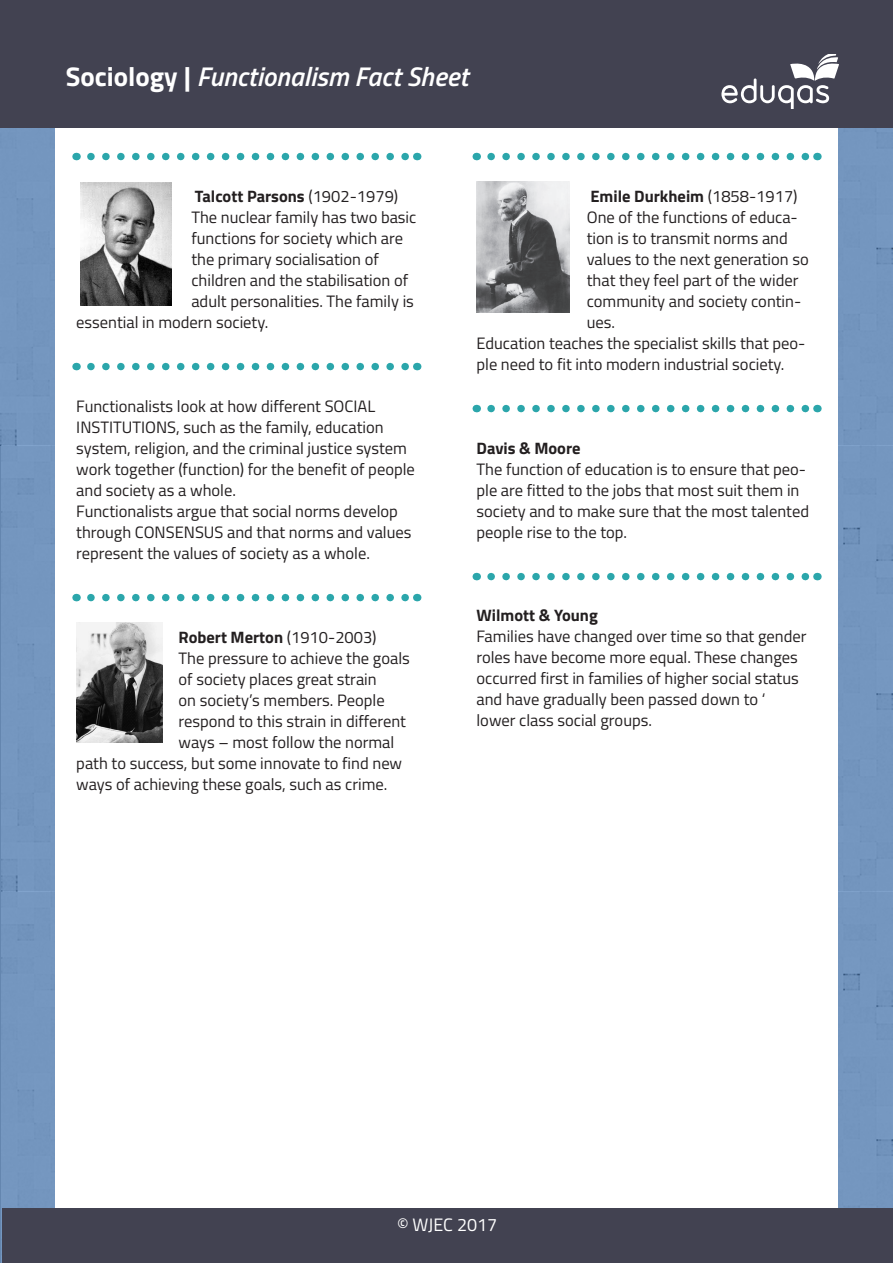
<style>
.page{position:relative;width:893px;height:1263px;background:#fff}
.page>*{position:absolute;margin:0;border:0;box-sizing:border-box;transform-origin:0 0}
.t1{font:italic 600 27px "Titillium Web";color:#fff}
.t2{font:18px "Titillium Web";color:#fff}
.t3{font:16.5px/21px "Titillium Web";color:#231f20}
.t4{font:700 16.5px "Titillium Web";color:#231f20}
.s1{font-weight:700;font-style:normal}
.s2{font-weight:400}
.s3{font-weight:700}
</style>
<div class="page">
<div style="left:1px;top:127px;width:892px;height:1136px;background:#7496bf"></div>
<div style="left:55px;top:103px;width:783px;height:1104px;background:#fff"></div>
<div style="left:0;top:0;width:893px;height:127px;background:#424251"></div>
<svg style="left:721px;top:54px;width:118px;height:54px"></svg>
<div style="left:2px;top:1208px;width:890px;height:54px;background:#424251"></div>
<svg style="left:91px;top:153px;width:318px;height:7px"></svg>
<svg style="left:91px;top:363px;width:318px;height:7px"></svg>
<svg style="left:91px;top:594px;width:318px;height:7px"></svg>
<img style="left:80px;top:183px;width:92px;height:123px">
<img style="left:76px;top:622px;width:86px;height:121px">
<svg style="left:491px;top:153px;width:318px;height:7px"></svg>
<svg style="left:491px;top:405px;width:318px;height:7px"></svg>
<svg style="left:491px;top:573px;width:318px;height:7px"></svg>
<img style="left:476px;top:182px;width:93px;height:131px">
<p class="t1" style="left:66px;top:56px;width:404px"><span class="s1">Sociology |</span> Functionalism Fact Sheet</p>
<p class="t4" style="left:195px;top:184px;width:205px">Talcott Parsons <span class="s2">(1902-1979)</span></p>
<p class="t3" style="left:191px;top:206px;width:227px">The nuclear family has two basic</p>
<p class="t3" style="left:191px;top:227px;width:213px">functions for society which are</p>
<p class="t3" style="left:191px;top:248px;width:189px">the primary socialisation of</p>
<p class="t3" style="left:191px;top:269px;width:218px">children and the stabilisation of</p>
<p class="t3" style="left:191px;top:290px;width:224px">adult personalities. The family is</p>
<p class="t3" style="left:76px;top:311px;width:194px">essential in modern society.</p>
<p class="t3" style="left:76px;top:395px;width:340px">Functionalists look at how different SOCIAL INSTITUTIONS, such as the family, education system, religion, and the criminal justice system work together (function) for the benefit of people and society as a whole.</p>
<p class="t3" style="left:76px;top:500px;width:337px">Functionalists argue that social norms develop through CONSENSUS and that norms and values represent the values of society as a whole.</p>
<p class="t4" style="left:179px;top:625px;width:200px">Robert Merton <span class="s2">(1910-2003)</span></p>
<p class="t3" style="left:179px;top:647px;width:233px">The pressure to achieve the goals</p>
<p class="t3" style="left:179px;top:668px;width:200px">of society places great strain</p>
<p class="t3" style="left:179px;top:689px;width:208px">on society’s members. People</p>
<p class="t3" style="left:179px;top:710px;width:229px">respond to this strain in different</p>
<p class="t3" style="left:179px;top:731px;width:217px">ways – most follow the normal</p>
<p class="t3" style="left:76px;top:752px;width:327px">path to success, but some innovate to find new</p>
<p class="t3" style="left:76px;top:773px;width:313px">ways of achieving these goals, such as crime.</p>
<p class="t4" style="left:590px;top:184px;width:209px">Emile Durkheim <span class="s2">(1858-1917)</span></p>
<p class="t3" style="left:587px;top:206px;width:224px">One of the functions of educa&shy;tion is to transmit norms and values to the next generation so that they feel part of the wider community and society contin&shy;ues.</p>
<p class="t3" style="left:476px;top:332px;width:330px">Education teaches the specialist skills that peo&shy;ple need to fit into modern industrial society.</p>
<p class="t4" style="left:476px;top:436px;width:106px">Davis &amp; Moore</p>
<p class="t3" style="left:476px;top:458px;width:334px">The function of education is to ensure that peo&shy;ple are fitted to the jobs that most suit them in society and to make sure that the most talented people rise to the top.</p>
<p class="t3" style="left:476px;top:604px;width:331px"><span class="s3">Wilmott &amp; Young<br></span>Families have changed over time so that gender roles have become more equal. These changes occurred first in families of higher social status and have gradually been passed down to ‘ lower class social groups.</p>
<p class="t2" style="left:397px;top:1212px;width:102px">© WJEC 2017</p>
</div>
